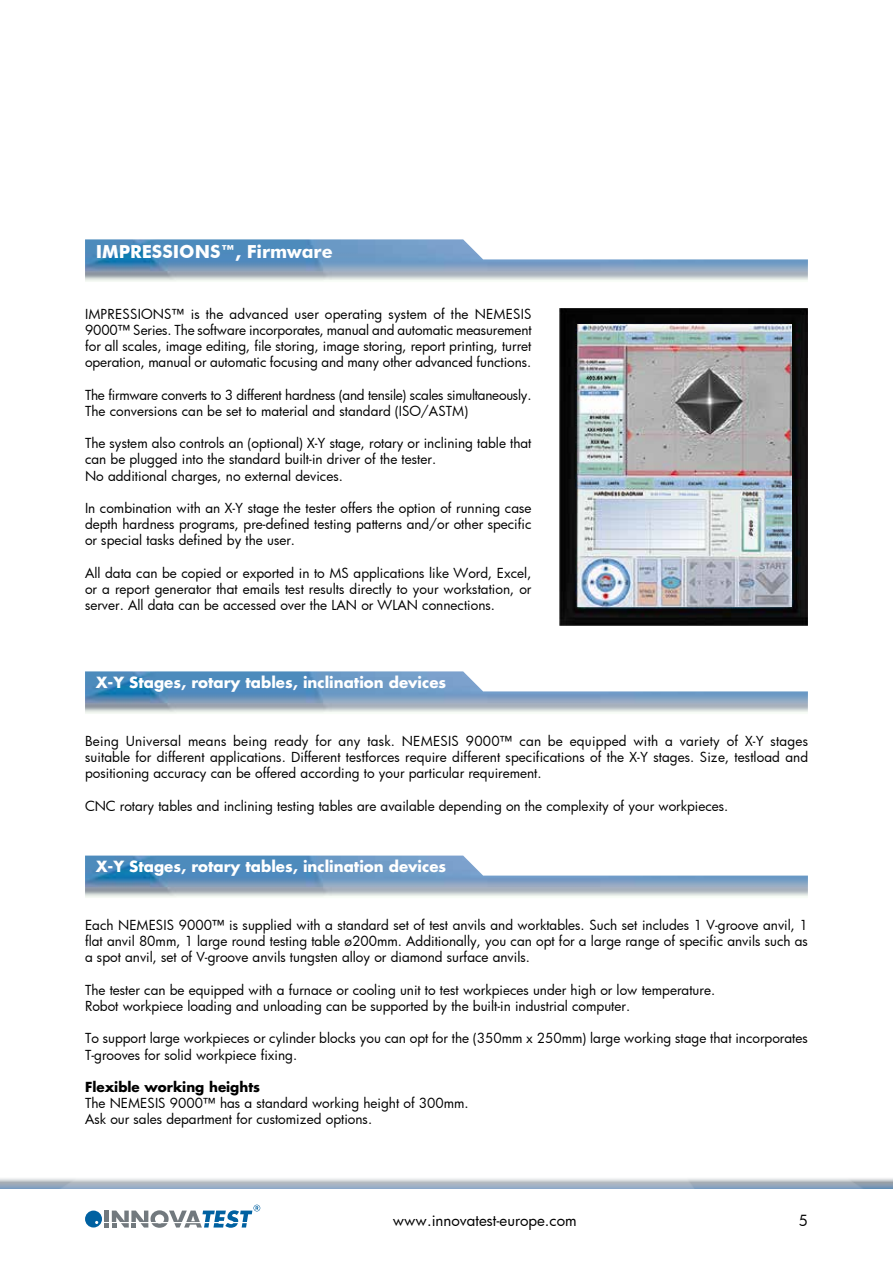
<style>
.page{position:relative;width:893px;height:1263px;background:#fff}
.page>*{position:absolute;margin:0;border:0;box-sizing:border-box;transform-origin:0 0}
.t1{font:700 18px "Futura BT";color:#fff}
.t2{font:700 15px "Futura";color:#fff}
.t3{font:15px "Futura";color:#000}
.t4{font:13.5px/16.2px "Futura";color:#000;text-align:justify}
.t5{font:13.5px/16.2px "Futura";letter-spacing:-.02em;color:#000}
.t6{font:700 13.5px "Futura";color:#000}
</style>
<div class="page">
<img style="left:0;top:1178px;width:893px;height:11px">
<svg style="left:85px;top:1205px;width:175px;height:23px"></svg>
<img style="left:85px;top:239px;width:723px;height:43px">
<img style="left:560px;top:308px;width:248px;height:317px">
<img style="left:578px;top:325px;width:213px;height:282px">
<img style="left:85px;top:671px;width:723px;height:43px">
<img style="left:85px;top:855px;width:723px;height:43px">
<h1 class="t1" style="left:96px;top:240px;width:238px">IMPRESSIONS™, Firmware</h1>
<p class="t4" style="left:85px;top:305px;width:448px">IMPRESSIONS™ is the advanced user operating system of the NEMESIS 9000™ Series. The software incorporates, manual and automatic measurement for all scales, image editing, file storing, image storing, report printing, turret operation, manual or automatic focusing and many other advanced functions.</p>
<p class="t5" style="left:85px;top:386px;width:448px">The firmware converts to 3 different hardness (and tensile) scales simultaneously.<br>The conversions can be set to material and standard (ISO/ASTM)</p>
<p class="t4" style="left:85px;top:435px;width:448px;text-align:left">The system also controls an (optional) X-Y stage, rotary or inclining table that can be plugged into the standard built-in driver of the tester.<br>No additional charges, no external devices.</p>
<p class="t4" style="left:85px;top:500px;width:448px">In combination with an X-Y stage the tester offers the option of running case depth hardness programs, pre-defined testing patterns and/or other specific or special tasks defined by the user.</p>
<p class="t4" style="left:85px;top:564px;width:448px">All data can be copied or exported in to MS applications like Word, Excel, or a report generator that emails test results directly to your workstation, or server. All data can be accessed over the LAN or WLAN connections.</p>
<p class="t2" style="left:96px;top:672px;width:352px">X-Y Stages, rotary tables, inclination devices</p>
<p class="t4" style="left:85px;top:732px;width:725px">Being Universal means being ready for any task. NEMESIS 9000™ can be equipped with a variety of X-Y stages suitable for different applications. Different testforces require different specifications of the X-Y stages. Size, testload and positioning accuracy can be offered according to your particular requirement.</p>
<p class="t4" style="left:85px;top:797px;width:645px">CNC rotary tables and inclining testing tables are available depending on the complexity of your workpieces.</p>
<p class="t2" style="left:96px;top:856px;width:352px">X-Y Stages, rotary tables, inclination devices</p>
<p class="t4" style="left:85px;top:917px;width:724px">Each NEMESIS 9000™ is supplied with a standard set of test anvils and worktables. Such set includes 1 V-groove anvil, 1 flat anvil 80mm, 1 large round testing table ø200mm. Additionally, you can opt for a large range of specific anvils such as a spot anvil, set of V-groove anvils tungsten alloy or diamond surface anvils.</p>
<p class="t4" style="left:85px;top:981px;width:632px">The tester can be equipped with a furnace or cooling unit to test workpieces under high or low temperature.<br>Robot workpiece loading and unloading can be supported by the built-in industrial computer.</p>
<p class="t4" style="left:85px;top:1030px;width:724px">To support large workpieces or cylinder blocks you can opt for the (350mm x 250mm) large working stage that incorporates<br>T-grooves for solid workpiece fixing.</p>
<p class="t6" style="left:85px;top:1078px;width:177px">Flexible working heights</p>
<p class="t4" style="left:85px;top:1095px;width:385px">The NEMESIS 9000™ has a standard working height of 300mm.<br>Ask our sales department for customized options.</p>
<p class="t3" style="left:393px;top:1210px;width:185px">www.innovatest-europe.com</p>
<p class="t3" style="left:799px;top:1210px;width:11px">5</p>
</div>
